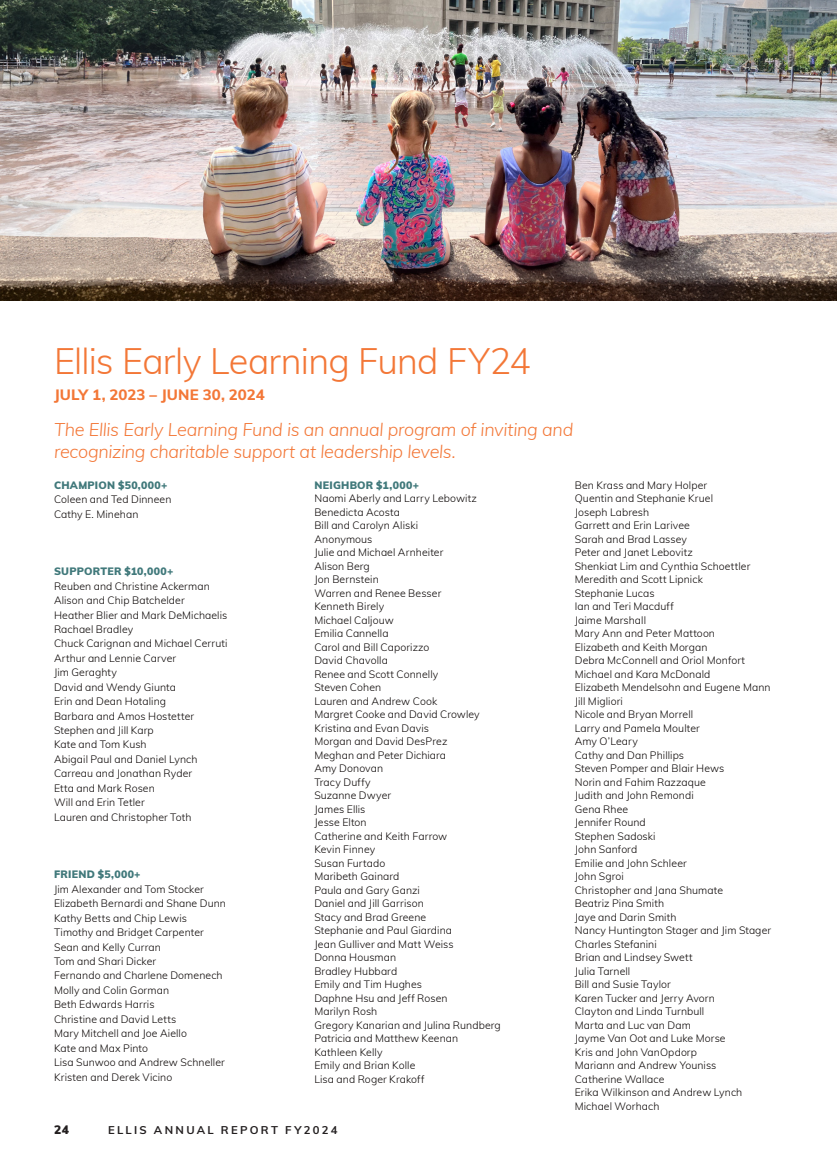
<style>
.page{position:relative;width:837px;height:1161px;background:#fff}
.page>*{position:absolute;margin:0;border:0;box-sizing:border-box;transform-origin:0 0}
.t1{font:300 36px "Muli";letter-spacing:-.02em;color:#f37737}
.t2{font:italic 300 18px/22.5px "Muli";letter-spacing:-.015em;color:#f37737}
.t3{font:800 15px "Muli";letter-spacing:.01em;color:#f37737}
.t4{font:900 12px "Muli";color:#231f20}
.t5{font:700 11.25px "Muli";letter-spacing:.205em;color:#231f20}
.t6{font:300 10.5px "Muli";letter-spacing:.01em;color:#080302}
.t7{font:900 10.5px "Muli";letter-spacing:.03em;color:#41797b}
</style>
<div class="page">
<img style="left:0;top:0;width:837px;height:301px">
<p class="t1" style="left:54px;top:335px;width:479px">Ellis Early Learning Fund FY24</p>
<p class="t3" style="left:54px;top:384px;width:212px">JULY 1, 2023 – JUNE 30, 2024</p>
<p class="t2" style="left:54px;top:417px;width:521px">The Ellis Early Learning Fund is an annual program of inviting and recognizing charitable support at leadership levels.</p>
<p class="t7" style="left:54px;top:477px;width:115px">CHAMPION $50,000+</p>
<p class="t6" style="left:54px;top:492px;width:119px">Coleen and Ted Dinneen</p>
<p class="t6" style="left:54px;top:506px;width:86px">Cathy E. Minehan</p>
<p class="t7" style="left:314px;top:477px;width:106px">NEIGHBOR $1,000+</p>
<p class="t6" style="left:314px;top:491px;width:164px">Naomi Aberly and Larry Lebowitz</p>
<p class="t6" style="left:314px;top:504px;width:87px">Benedicta Acosta</p>
<p class="t6" style="left:314px;top:518px;width:105px">Bill and Carolyn Aliski</p>
<p class="t6" style="left:314px;top:531px;width:60px">Anonymous</p>
<p class="t6" style="left:314px;top:545px;width:131px">Julie and Michael Arnheiter</p>
<p class="t6" style="left:314px;top:558px;width:57px">Alison Berg</p>
<p class="t6" style="left:314px;top:572px;width:66px">Jon Bernstein</p>
<p class="t6" style="left:314px;top:585px;width:128px">Warren and Renee Besser</p>
<p class="t6" style="left:314px;top:599px;width:71px">Kenneth Birely</p>
<p class="t6" style="left:314px;top:612px;width:81px">Michael Caljouw</p>
<p class="t6" style="left:314px;top:626px;width:76px">Emilia Cannella</p>
<p class="t6" style="left:314px;top:639px;width:117px">Carol and Bill Caporizzo</p>
<p class="t6" style="left:314px;top:653px;width:75px">David Chavolla</p>
<p class="t6" style="left:314px;top:666px;width:126px">Renee and Scott Connelly</p>
<p class="t6" style="left:314px;top:680px;width:68px">Steven Cohen</p>
<p class="t6" style="left:314px;top:693px;width:124px">Lauren and Andrew Cook</p>
<p class="t6" style="left:314px;top:707px;width:167px">Margret Cooke and David Crowley</p>
<p class="t6" style="left:314px;top:720px;width:116px">Kristina and Evan Davis</p>
<p class="t6" style="left:314px;top:734px;width:135px">Morgan and David DesPrez</p>
<p class="t6" style="left:314px;top:747px;width:133px">Meghan and Peter Dichiara</p>
<p class="t6" style="left:314px;top:761px;width:70px">Amy Donovan</p>
<p class="t6" style="left:314px;top:774px;width:58px">Tracy Duffy</p>
<p class="t6" style="left:314px;top:788px;width:78px">Suzanne Dwyer</p>
<p class="t6" style="left:314px;top:801px;width:53px">James Ellis</p>
<p class="t6" style="left:314px;top:815px;width:54px">Jesse Elton</p>
<p class="t6" style="left:314px;top:828px;width:134px">Catherine and Keith Farrow</p>
<p class="t6" style="left:314px;top:842px;width:62px">Kevin Finney</p>
<p class="t6" style="left:314px;top:855px;width:72px">Susan Furtado</p>
<p class="t6" style="left:314px;top:869px;width:87px">Maribeth Gainard</p>
<p class="t6" style="left:314px;top:882px;width:107px">Paula and Gary Ganzi</p>
<p class="t6" style="left:314px;top:896px;width:111px">Daniel and Jill Garrison</p>
<p class="t6" style="left:314px;top:909px;width:113px">Stacy and Brad Greene</p>
<p class="t6" style="left:314px;top:923px;width:139px">Stephanie and Paul Giardina</p>
<p class="t6" style="left:314px;top:936px;width:141px">Jean Gulliver and Matt Weiss</p>
<p class="t6" style="left:314px;top:950px;width:83px">Donna Housman</p>
<p class="t6" style="left:314px;top:963px;width:84px">Bradley Hubbard</p>
<p class="t6" style="left:314px;top:977px;width:109px">Emily and Tim Hughes</p>
<p class="t6" style="left:314px;top:990px;width:135px">Daphne Hsu and Jeff Rosen</p>
<p class="t6" style="left:314px;top:1004px;width:64px">Marilyn Rosh</p>
<p class="t6" style="left:314px;top:1017px;width:188px">Gregory Kanarian and Julina Rundberg</p>
<p class="t6" style="left:314px;top:1031px;width:145px">Patricia and Matthew Keenan</p>
<p class="t6" style="left:314px;top:1044px;width:70px">Kathleen Kelly</p>
<p class="t6" style="left:314px;top:1058px;width:103px">Emily and Brian Kolle</p>
<p class="t6" style="left:314px;top:1071px;width:112px">Lisa and Roger Krakoff</p>
<p class="t6" style="left:575px;top:477px;width:134px">Ben Krass and Mary Holper</p>
<p class="t6" style="left:575px;top:491px;width:140px">Quentin and Stephanie Kruel</p>
<p class="t6" style="left:575px;top:504px;width:76px">Joseph Labresh</p>
<p class="t6" style="left:575px;top:518px;width:117px">Garrett and Erin Larivee</p>
<p class="t6" style="left:575px;top:531px;width:114px">Sarah and Brad Lassey</p>
<p class="t6" style="left:575px;top:545px;width:120px">Peter and Janet Lebovitz</p>
<p class="t6" style="left:575px;top:558px;width:177px">Shenkiat Lim and Cynthia Schoettler</p>
<p class="t6" style="left:575px;top:572px;width:130px">Meredith and Scott Lipnick</p>
<p class="t6" style="left:575px;top:585px;width:81px">Stephanie Lucas</p>
<p class="t6" style="left:575px;top:599px;width:101px">Ian and Teri Macduff</p>
<p class="t6" style="left:575px;top:612px;width:73px">Jaime Marshall</p>
<p class="t6" style="left:575px;top:626px;width:142px">Mary Ann and Peter Mattoon</p>
<p class="t6" style="left:575px;top:639px;width:134px">Elizabeth and Keith Morgan</p>
<p class="t6" style="left:575px;top:653px;width:172px">Debra McConnell and Oriol Monfort</p>
<p class="t6" style="left:575px;top:666px;width:137px">Michael and Kara McDonald</p>
<p class="t6" style="left:575px;top:680px;width:197px">Elizabeth Mendelsohn and Eugene Mann</p>
<p class="t6" style="left:575px;top:693px;width:50px">Jill Migliori</p>
<p class="t6" style="left:575px;top:707px;width:120px">Nicole and Bryan Morrell</p>
<p class="t6" style="left:575px;top:720px;width:127px">Larry and Pamela Moulter</p>
<p class="t6" style="left:575px;top:734px;width:65px">Amy O’Leary</p>
<p class="t6" style="left:575px;top:747px;width:111px">Cathy and Dan Phillips</p>
<p class="t6" style="left:575px;top:761px;width:151px">Steven Pomper and Blair Hews</p>
<p class="t6" style="left:575px;top:774px;width:133px">Norin and Fahim Razzaque</p>
<p class="t6" style="left:575px;top:788px;width:121px">Judith and John Remondi</p>
<p class="t6" style="left:575px;top:801px;width:55px">Gena Rhee</p>
<p class="t6" style="left:575px;top:815px;width:73px">Jennifer Round</p>
<p class="t6" style="left:575px;top:828px;width:82px">Stephen Sadoski</p>
<p class="t6" style="left:575px;top:842px;width:64px">John Sanford</p>
<p class="t6" style="left:575px;top:855px;width:114px">Emilie and John Schleer</p>
<p class="t6" style="left:575px;top:869px;width:51px">John Sgroi</p>
<p class="t6" style="left:575px;top:882px;width:150px">Christopher and Jana Shumate</p>
<p class="t6" style="left:575px;top:896px;width:91px">Beatriz Pina Smith</p>
<p class="t6" style="left:575px;top:909px;width:103px">Jaye and Darin Smith</p>
<p class="t6" style="left:575px;top:923px;width:198px">Nancy Huntington Stager and Jim Stager</p>
<p class="t6" style="left:575px;top:936px;width:84px">Charles Stefanini</p>
<p class="t6" style="left:575px;top:950px;width:119px">Brian and Lindsey Swett</p>
<p class="t6" style="left:575px;top:963px;width:57px">Julia Tarnell</p>
<p class="t6" style="left:575px;top:977px;width:98px">Bill and Susie Taylor</p>
<p class="t6" style="left:575px;top:990px;width:142px">Karen Tucker and Jerry Avorn</p>
<p class="t6" style="left:575px;top:1004px;width:131px">Clayton and Linda Turnbull</p>
<p class="t6" style="left:575px;top:1017px;width:118px">Marta and Luc van Dam</p>
<p class="t6" style="left:575px;top:1031px;width:152px">Jayme Van Oot and Luke Morse</p>
<p class="t6" style="left:575px;top:1044px;width:124px">Kris and John VanOpdorp</p>
<p class="t6" style="left:575px;top:1058px;width:143px">Mariann and Andrew Youniss</p>
<p class="t6" style="left:575px;top:1071px;width:91px">Catherine Wallace</p>
<p class="t6" style="left:575px;top:1085px;width:169px">Erika Wilkinson and Andrew Lynch</p>
<p class="t6" style="left:575px;top:1098px;width:86px">Michael Worhach</p>
<p class="t7" style="left:54px;top:564px;width:121px">SUPPORTER $10,000+</p>
<p class="t6" style="left:54px;top:578px;width:157px">Reuben and Christine Ackerman</p>
<p class="t6" style="left:54px;top:593px;width:132px">Alison and Chip Batchelder</p>
<p class="t6" style="left:54px;top:607px;width:175px">Heather Blier and Mark DeMichaelis</p>
<p class="t6" style="left:54px;top:622px;width:81px">Rachael Bradley</p>
<p class="t6" style="left:54px;top:636px;width:175px">Chuck Carignan and Michael Cerruti</p>
<p class="t6" style="left:54px;top:651px;width:124px">Arthur and Lennie Carver</p>
<p class="t6" style="left:54px;top:665px;width:65px">Jim Geraghty</p>
<p class="t6" style="left:54px;top:679px;width:123px">David and Wendy Giunta</p>
<p class="t6" style="left:54px;top:694px;width:114px">Erin and Dean Hotaling</p>
<p class="t6" style="left:54px;top:708px;width:142px">Barbara and Amos Hostetter</p>
<p class="t6" style="left:54px;top:723px;width:101px">Stephen and Jill Karp</p>
<p class="t6" style="left:54px;top:737px;width:94px">Kate and Tom Kush</p>
<p class="t6" style="left:54px;top:752px;width:145px">Abigail Paul and Daniel Lynch</p>
<p class="t6" style="left:54px;top:766px;width:140px">Carreau and Jonathan Ryder</p>
<p class="t6" style="left:54px;top:780px;width:102px">Etta and Mark Rosen</p>
<p class="t6" style="left:54px;top:795px;width:92px">Will and Erin Tetler</p>
<p class="t6" style="left:54px;top:809px;width:139px">Lauren and Christopher Toth</p>
<p class="t7" style="left:54px;top:867px;width:88px">FRIEND $5,000+</p>
<p class="t6" style="left:54px;top:881px;width:151px">Jim Alexander and Tom Stocker</p>
<p class="t6" style="left:54px;top:896px;width:173px">Elizabeth Bernardi and Shane Dunn</p>
<p class="t6" style="left:54px;top:910px;width:134px">Kathy Betts and Chip Lewis</p>
<p class="t6" style="left:54px;top:925px;width:151px">Timothy and Bridget Carpenter</p>
<p class="t6" style="left:54px;top:939px;width:108px">Sean and Kelly Curran</p>
<p class="t6" style="left:54px;top:954px;width:104px">Tom and Shari Dicker</p>
<p class="t6" style="left:54px;top:968px;width:170px">Fernando and Charlene Domenech</p>
<p class="t6" style="left:54px;top:982px;width:117px">Molly and Colin Gorman</p>
<p class="t6" style="left:54px;top:997px;width:102px">Beth Edwards Harris</p>
<p class="t6" style="left:54px;top:1011px;width:124px">Christine and David Letts</p>
<p class="t6" style="left:54px;top:1026px;width:135px">Mary Mitchell and Joe Aiello</p>
<p class="t6" style="left:54px;top:1040px;width:96px">Kate and Max Pinto</p>
<p class="t6" style="left:54px;top:1055px;width:172px">Lisa Sunwoo and Andrew Schneller</p>
<p class="t6" style="left:54px;top:1070px;width:120px">Kristen and Derek Vicino</p>
<p class="t4" style="left:54px;top:1121px;width:16px">24</p>
<p class="t5" style="left:108px;top:1122px;width:231px">ELLIS ANNUAL REPORT FY2024</p>
</div>
